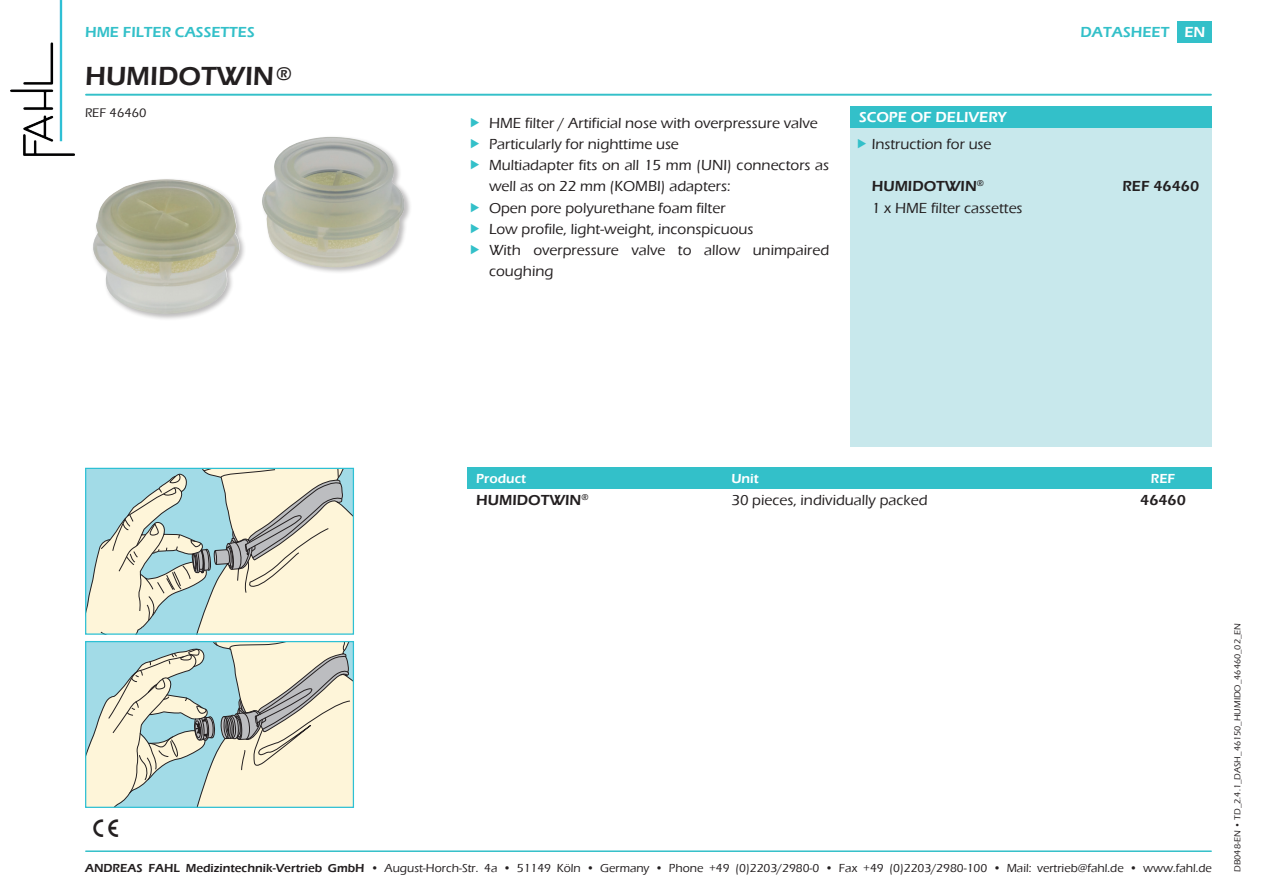
<style>
.page{position:relative;width:1263px;height:893px;background:#fff}
.page>*{position:absolute;margin:0;border:0;box-sizing:border-box;transform-origin:0 0}
.t1{font:600 27px "Eras ITC";color:#231f20}
.t2{font:21px "Fahl Piktogramme";color:#231f20}
.t3{font:600 19.2px "Eras ITC";color:#231f20}
.t4{font:500 15px/21.3px "Eras ITC";color:#231f20}
.t5{font:600 15px "Eras ITC";color:#231f20}
.t6{font:600 15px "Eras ITC";color:#33c0c9}
.t7{font:600 15px "Eras ITC";color:#fff}
.t8{font:600 13.5px "Eras ITC";color:#fff}
.t9{font:500 12.9px "Eras ITC";color:#231f20}
.t10{font:500 12px "Eras ITC";color:#231f20}
.t11{font:500 9px "Eras ITC";color:#231f20}
.s1{color:#fff}
.s2{font-weight:600}
</style>
<div class="page">
<hr style="left:86px;top:94px;width:1125px;height:2px;background:#33c0c9">
<img style="left:11px;top:0;width:63px;height:155px">
<hr style="left:86px;top:850px;width:1125px;height:2px;background:#33c0c9">
<div style="left:468px;top:468px;width:744px;height:21px;background:#33c0c9"></div>
<div style="left:850px;top:117px;width:362px;height:329px;background:#c8e8ec"></div>
<div style="left:850px;top:106px;width:362px;height:22px;background:#33c0c9"></div>
<div style="left:92px;top:135px;width:320px;height:187px;background:#231f20;opacity:.3"></div>
<img style="left:93px;top:137px;width:312px;height:177px">
<svg style="left:87px;top:470px;width:265px;height:163px;background:#d3ddd0"></svg>
<div style="left:85px;top:468px;width:269px;height:167px;border:1px solid #2dc0d4"></div>
<svg style="left:87px;top:643px;width:265px;height:163px;background:#d2dcce"></svg>
<div style="left:85px;top:641px;width:269px;height:167px;border:1px solid #2dc0d4"></div>
<div style="left:1178px;top:21px;width:34px;height:22px;background:#33c0c9"></div>
<p class="t6" style="left:85px;top:24px;width:171px">HME FILTER CASSETTES</p>
<p class="t6" style="left:1080px;top:24px;width:126px">DATASHEET <span class="s1">EN</span></p>
<h1 class="t1" style="left:85px;top:61px;width:191px">HUMIDOTWIN</h1>
<p class="t9" style="left:85px;top:105px;width:63px">REF 46460</p>
<p class="t3" style="left:276px;top:63px;width:17px">®</p>
<p class="t4" style="left:489px;top:112px;width:342px">HME filter / Artificial nose with overpressure valve Particularly for nighttime use<br>Multiadapter fits on all 15 mm (UNI) connectors as well as on 22 mm (KOMBI) adapters:<br>Open pore polyurethane foam filter<br>Low profile, light-weight, inconspicuous<br>With overpressure valve to allow unimpaired coughing</p>
<p class="t7" style="left:859px;top:109px;width:149px">SCOPE OF DELIVERY</p>
<p class="t4" style="left:872px;top:133px;width:121px">Instruction for use</p>
<p class="t5" style="left:872px;top:178px;width:114px">HUMIDOTWIN<sup>®</sup></p>
<p class="t5" style="left:1122px;top:178px;width:78px">REF 46460</p>
<p class="t4" style="left:872px;top:197px;width:152px">1 x HME filter cassettes</p>
<p class="t8" style="left:476px;top:471px;width:52px">Product</p>
<p class="t8" style="left:731px;top:471px;width:29px">Unit</p>
<p class="t8" style="left:1151px;top:471px;width:26px">REF</p>
<p class="t5" style="left:476px;top:491px;width:114px">HUMIDOTWIN<sup>®</sup></p>
<p class="t4" style="left:731px;top:489px;width:198px">30 pieces, individually packed</p>
<p class="t5" style="left:1140px;top:491px;width:47px">46460</p>
<h2 class="t2" style="left:94px;top:817px;width:26px">G</h2>
<p class="t10" style="left:85px;top:861px;width:1128px"><span class="s2">ANDREAS FAHL Medizintechnik-Vertrieb GmbH</span> • August-Horch-Str. 4a • 51149 Köln • Germany • Phone +49 (0)2203/2980-0 • Fax +49 (0)2203/2980-100 • Mail: vertrieb@fahl.de • www.fahl.de</p>
<p class="t11" style="left:1232px;top:872px;width:250px;rotate:-90deg">DB048-EN • TD_2.4.1_DASH_46150_HUMIDO_46460_02_EN</p>
</div>
